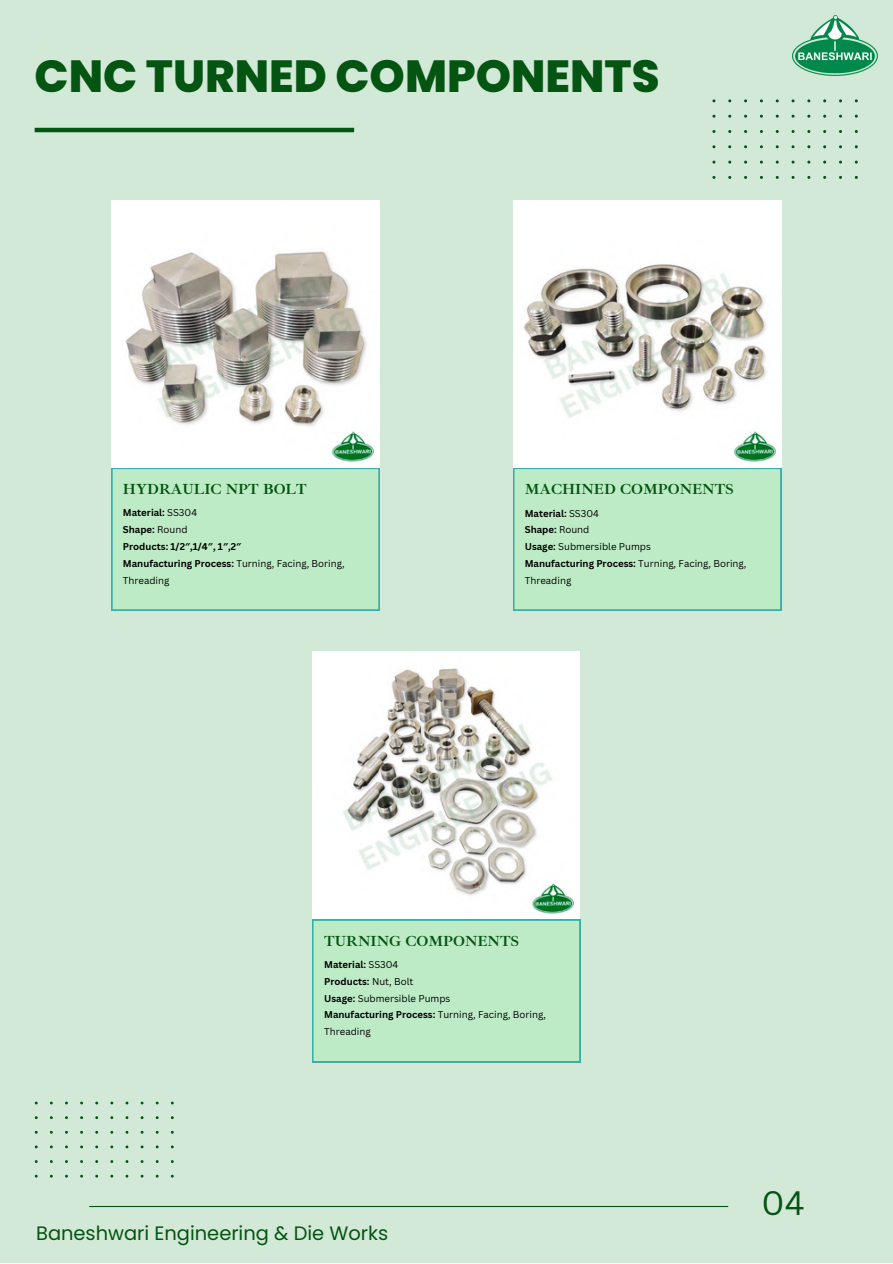
<style>
.page{position:relative;width:893px;height:1264px;background:#fff}
.page>*{position:absolute;margin:0;border:0;box-sizing:border-box;transform-origin:0 0}
.t1{font:800 45px "Poppins";color:#045412}
.t2{font:33px "Canva Sans";color:#045412}
.t3{font:19.5px "Poppins";color:#045412}
.t4{font:700 15px "Ibarra Real Nova";color:#045412}
.t5{font:9.6px/16.8px "Canva Sans";color:#000}
.t6{font:700 9.6px "Canva Sans";color:#000}
.s1{font-weight:400}
.s2{font-family:"Noto Sans"}
.s3{font-weight:700}
</style>
<div class="page">
<div style="left:0;top:0;width:892px;height:1262px;background:#d3e9d7"></div>
<img style="left:112px;top:200px;width:267px;height:268px">
<img style="left:513px;top:200px;width:268px;height:268px">
<img style="left:312px;top:652px;width:268px;height:267px">
<hr style="left:89px;top:1205px;width:639px;height:1px;background:#045412">
<hr style="left:35px;top:128px;width:319px;height:4px;background:#045412">
<svg style="left:35px;top:1101px;width:139px;height:76px"></svg>
<div style="left:112px;top:468px;width:267px;height:142px;background:#bdebc5"></div>
<div style="left:513px;top:468px;width:268px;height:142px;background:#bdebc5"></div>
<div style="left:312px;top:919px;width:268px;height:143px;background:#bdebc5"></div>
<svg style="left:712px;top:99px;width:145px;height:80px"></svg>
<img style="left:792px;top:16px;width:85px;height:59px">
<p class="t1" style="left:35px;top:44px;width:626px">CNC TURNED COMPONENTS</p>
<p class="t4" style="left:123px;top:480px;width:185px">HYDRAULIC NPT BOLT</p>
<p class="t6" style="left:123px;top:506px;width:76px">Material: <span class="s1">SS304</span></p>
<p class="t6" style="left:123px;top:522px;width:66px">Shape: <span class="s1">Round</span></p>
<p class="t6" style="left:123px;top:539px;width:120px">Products: 1/2<span class="s2">″</span>,1/4<span class="s2">″</span>, 1<span class="s2">″</span>,2<span class="s2">″</span></p>
<p class="t5" style="left:123px;top:554px;width:223px"><span class="s3">Manufacturing Process:</span> Turning, Facing, Boring,<br>Threading</p>
<p class="t4" style="left:524px;top:480px;width:211px">MACHINED COMPONENTS</p>
<p class="t6" style="left:524px;top:506px;width:76px">Material: <span class="s1">SS304</span></p>
<p class="t6" style="left:524px;top:523px;width:66px">Shape: <span class="s1">Round</span></p>
<p class="t5" style="left:524px;top:538px;width:128px"><span class="s3">Usage:</span> Submersible Pumps</p>
<p class="t5" style="left:524px;top:555px;width:223px"><span class="s3">Manufacturing Process:</span> Turning, Facing, Boring,<br>Threading</p>
<p class="t4" style="left:324px;top:932px;width:196px">TURNING COMPONENTS</p>
<p class="t6" style="left:324px;top:957px;width:76px">Material: <span class="s1">SS304</span></p>
<p class="t6" style="left:324px;top:974px;width:91px">Products: <span class="s1">Nut, Bolt</span></p>
<p class="t5" style="left:324px;top:989px;width:128px"><span class="s3">Usage:</span> Submersible Pumps</p>
<p class="t5" style="left:324px;top:1006px;width:223px"><span class="s3">Manufacturing Process:</span> Turning, Facing, Boring,<br>Threading</p>
<p class="t3" style="left:36px;top:1219px;width:354px">Baneshwari Engineering &amp; Die Works</p>
<p class="t2" style="left:761px;top:1179px;width:45px">04</p>
</div>
